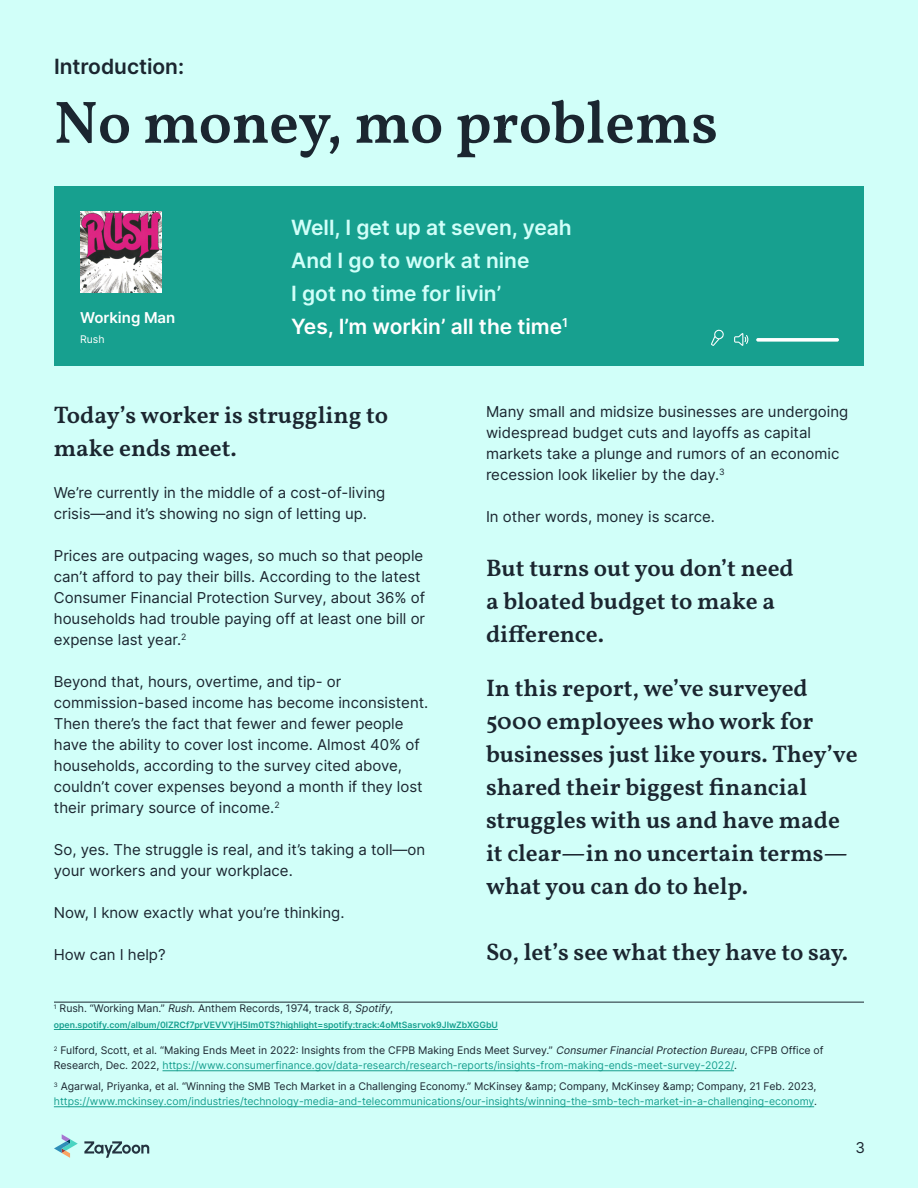
<style>
.page{position:relative;width:918px;height:1188px;background:#d1fff9}
.page>*{position:absolute;margin:0;border:0;box-sizing:border-box;transform-origin:0 0}
.t1{font:600 60px "Vollkorn";letter-spacing:-.005em;color:#1b2630}
.t2{font:600 24px/33px "Vollkorn";color:#1b2630}
.t3{font:600 21px/33px "Inter";color:#d1fff9}
.t4{font:600 21px "Inter";color:#1b2630}
.t5{font:15px/21px "Inter";color:#1b2630}
.t6{font:600 15px "Inter";color:#fff}
.t7{font:10.5px/15px "Inter";color:#1b2630}
.t8{font:10.5px/15px "Inter";color:#17a08f}
.t9{font:10.5px "Inter";color:#fff}
.t10{font:600 8.7px "Inter";color:#17a08f}
.s1{color:#fff}
.s2{font-style:italic}
.s3{color:#17a08f}
.s4{color:#1b2630}
</style>
<div class="page">
<svg style="left:54px;top:1134px;width:24px;height:24px"></svg>
<svg style="left:84px;top:1141px;width:65px;height:17px"></svg>
<hr style="left:54px;top:1029px;width:444px;height:1px;background:#17a08f">
<hr style="left:163px;top:1070px;width:571px;height:1px;background:#17a08f">
<hr style="left:54px;top:1106px;width:760px;height:1px;background:#17a08f">
<hr style="left:54px;top:1002px;width:810px;height:1px;background:#1b2630">
<div style="left:54px;top:187px;width:810px;height:179px;background:#17a08f"></div>
<img style="left:80px;top:211px;width:82px;height:81px">
<svg style="left:734px;top:333px;width:14px;height:13px"></svg>
<svg style="left:756px;top:338px;width:83px;height:4px"></svg>
<svg style="left:711px;top:330px;width:13px;height:16px"></svg>
<h3 class="t4" style="left:54px;top:51px;width:132px">Introduction:</h3>
<h1 class="t1" style="left:54px;top:78px;width:666px">No money, mo problems</h1>
<p class="t6" style="left:80px;top:306px;width:97px">Working Man</p>
<p class="t9" style="left:80px;top:331px;width:26px">Rush</p>
<h3 class="t3" style="left:291px;top:210px;width:282px">Well, I get up at seven, yeah<br>And I go to work at nine<br>I got no time for livin’<br><span class="s1">Yes, I’m workin’ all the time</span><sup>1</sup></h3>
<h2 class="t2" style="left:54px;top:397px;width:336px">Today’s worker is struggling to make ends meet.</h2>
<p class="t5" style="left:54px;top:482px;width:333px">We’re currently in the middle of a cost-of-living crisis—and it’s showing no sign of letting up.</p>
<p class="t5" style="left:54px;top:545px;width:373px">Prices are outpacing wages, so much so that people can’t afford to pay their bills. According to the latest Consumer Financial Protection Survey, about 36% of households had trouble paying off at least one bill or expense last year.<sup>2</sup></p>
<p class="t5" style="left:54px;top:671px;width:376px">Beyond that, hours, overtime, and tip- or commission-based income has become inconsistent.<br>Then there’s the fact that fewer and fewer people have the ability to cover lost income. Almost 40% of households, according to the survey cited above, couldn’t cover expenses beyond a month if they lost their primary source of income.<sup>2</sup></p>
<p class="t5" style="left:54px;top:839px;width:373px">So, yes. The struggle is real, and it’s taking a toll—on your workers and your workplace.</p>
<p class="t5" style="left:54px;top:902px;width:292px">Now, I know exactly what you’re thinking.</p>
<p class="t5" style="left:54px;top:944px;width:113px">How can I help?</p>
<p class="t5" style="left:486px;top:401px;width:364px">Many small and midsize businesses are undergoing widespread budget cuts and layoffs as capital markets take a plunge and rumors of an economic recession look likelier by the day.<sup>3</sup></p>
<p class="t5" style="left:486px;top:506px;width:230px">In other words, money is scarce.</p>
<h2 class="t2" style="left:486px;top:550px;width:309px">But turns out you don’t need a bloated budget to make a difference.</h2>
<h2 class="t2" style="left:486px;top:670px;width:373px">In this report, we’ve surveyed<br>5000 employees who work for businesses just like yours. They’ve shared their biggest financial struggles with us and have made it clear—in no uncertain terms— what you can do to help.</h2>
<h2 class="t2" style="left:486px;top:934px;width:364px">So, let’s see what they have to say.</h2>
<p class="t7" style="left:54px;top:1000px;width:341px"><sup>1</sup> Rush. “Working Man.” <span class="s2">Rush</span>. Anthem Records, 1974, track 8, <span class="s2">Spotify</span>,</p>
<p class="t10" style="left:54px;top:1019px;width:446px">open.spotify.com/album/0lZRCf7prVEVVYjH5Im0TS?highlight=spotify:track:4oMtSasrvok9JIwZbXGGbU</p>
<p class="t7" style="left:54px;top:1042px;width:771px"><sup>2</sup> Fulford, Scott, et al. “Making Ends Meet in 2022: Insights from the CFPB Making Ends Meet Survey.” <span class="s2">ConsumerFinancialProtection Bureau</span>, CFPB Office of<br>Research, Dec. 2022, <span class="s3">https://www.consumerfinance.gov/data-research/research-reports/insights-from-making-ends-meet-survey-2022/</span>.</p>
<p class="t8" style="left:54px;top:1078px;width:765px"><sup>3</sup> <span class="s4">Agarwal, Priyanka, et al. “Winning the SMB Tech Market in a Challenging Economy.” McKinsey &amp;amp; Company, McKinsey &amp;amp; Company, 21 Feb. 2023, </span>https://www.mckinsey.com/industries/technology-media-and-telecommunications/our-insights/winning-the-smb-tech-market-in-a-challenging-economy<span class="s4">.</span></p>
<p class="t5" style="left:855px;top:1137px;width:11px">3</p>
</div>
